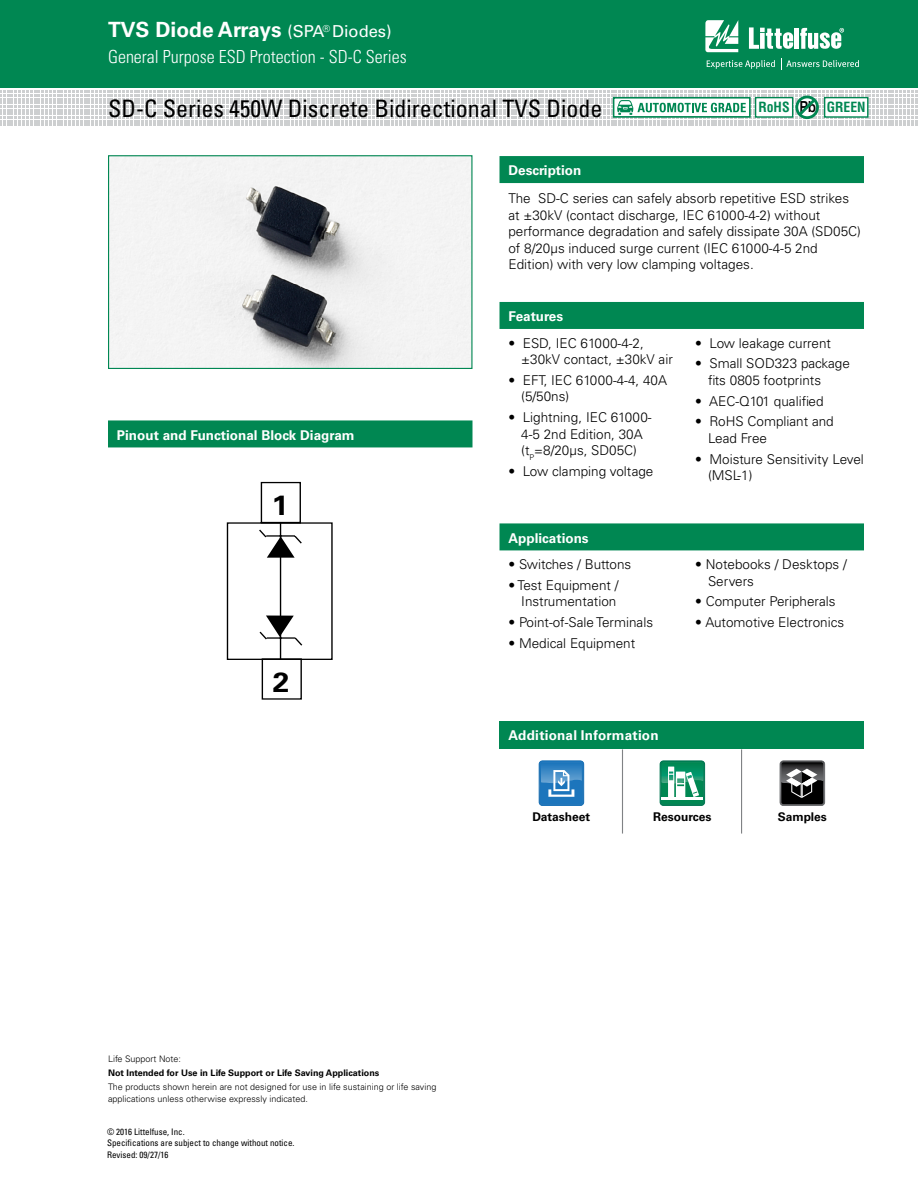
<style>
.page{position:relative;width:918px;height:1188px;background:#fff}
.page>*{position:absolute;margin:0;border:0;box-sizing:border-box;transform-origin:0 0}
.t1{font:700 27.75px "Univers LT Std";color:#000;scale:1.07 1}
.t2{font:condensed 24px "Univers LT Std";color:#000}
.t3{font:700 21px "Univers LT Std";color:#fff}
.t4{font:300 condensed 18px "Univers LT Std";color:#fff}
.t5{font:700 condensed 13.65px "Helvetica LT Std";color:#008752}
.t6{font:300 13.5px/16.5px "Univers LT Std";color:#000}
.t7{font:700 13.5px "Univers LT Std";color:#fff}
.t8{font:700 12px "Univers LT Std";color:#000}
.t9{font:300 9px/12px "Univers LT Std";color:#000}
.t10{font:condensed 9px/10.8px "Univers LT Std";color:#000}
.t11{font:700 9px "Univers LT Std";color:#000}
.s1{font-weight:400;font-size:16.5px}
.s2{font-family:"Univers LT Std";font-stretch:expanded;font-size:15.15px;color:#000}
</style>
<div class="page">
<div style="left:0;top:0;width:918px;height:88px;background:#008752"></div>
<svg style="left:705px;top:20px;width:33px;height:32px"></svg>
<hr style="left:795px;top:28px;width:4px;height:21px;background:#fff">
<svg style="left:800px;top:28px;width:44px;height:21px"></svg>
<svg style="left:749px;top:27px;width:44px;height:22px"></svg>
<svg style="left:707px;top:60px;width:68px;height:9px"></svg>
<svg style="left:781px;top:58px;width:78px;height:12px"></svg>
<div style="left:500px;top:156px;width:364px;height:27px;background:#008752"></div>
<div style="left:500px;top:523px;width:364px;height:27px;background:#008752"></div>
<div style="left:500px;top:302px;width:364px;height:27px;background:#008752"></div>
<div style="left:108px;top:420px;width:364px;height:27px;background:#008752"></div>
<img style="left:110px;top:157px;width:360px;height:210px">
<div style="left:108px;top:155px;width:364px;height:214px;border:1px solid #008752"></div>
<div style="left:262px;top:658px;width:40px;height:42px;border:1px solid #000"></div>
<svg style="left:227px;top:482px;width:106px;height:179px"></svg>
<svg style="left:0;top:91px;width:917px;height:35px"></svg>
<div style="left:500px;top:722px;width:364px;height:27px;background:#008752"></div>
<svg style="left:538px;top:760px;width:46px;height:46px;background:#488fc8"></svg>
<svg style="left:779px;top:760px;width:46px;height:46px;background:#4d4d4e"></svg>
<hr style="left:741px;top:749px;width:1px;height:85px;background:#808285">
<hr style="left:622px;top:749px;width:1px;height:85px;background:#808285">
<svg style="left:659px;top:760px;width:46px;height:46px"></svg>
<hr style="left:662px;top:797px;width:41px;height:3px;background:#fff">
<h3 class="t3" style="left:108px;top:17px;width:285px">TVS Diode Arrays <span class="s1">(SPA</span><sup>®</sup> <span class="s1">Diodes)</span></h3>
<h3 class="t4" style="left:108px;top:45px;width:300px">General Purpose ESD Protection - SD-C Series</h3>
<h2 class="t2" style="left:108px;top:93px;width:496px">SD-C Series 450W Discrete Bidirectional TVS Diode</h2>
<p class="t7" style="left:508px;top:163px;width:74px">Description</p>
<p class="t5" style="left:758px;top:98px;width:109px">RoHS <span class="s2">Pb</span> GREEN</p>
<p class="t7" style="left:117px;top:427px;width:239px">Pinout and Functional Block Diagram</p>
<h1 class="t1" style="left:272px;top:489px;width:17px">1</h1>
<h1 class="t1" style="left:273px;top:666px;width:17px">2</h1>
<p class="t6" style="left:508px;top:190px;width:354px">The SD-C series can safely absorb repetitive ESD strikes at ±30kV (contact discharge, IEC 61000-4-2) without performance degradation and safely dissipate 30A (SD05C) of 8/20μs induced surge current (IEC 61000-4-5 2nd Edition) with very low clamping voltages.</p>
<p class="t7" style="left:508px;top:308px;width:56px">Features</p>
<p class="t6" style="left:521px;top:335px;width:153px;text-indent:-13px">• ESD, IEC 61000-4-2, ±30kV contact, ±30kV air</p>
<p class="t6" style="left:521px;top:372px;width:147px;text-indent:-13px">• EFT, IEC 61000-4-4, 40A (5/50ns)</p>
<p class="t6" style="left:508px;top:409px;width:145px;text-align:center">• Lightning, IEC 61000-<br>4-5 2nd Edition, 30A (t<sub>P</sub>=8/20μs, SD05C)</p>
<p class="t6" style="left:509px;top:463px;width:147px">• Low clamping voltage</p>
<p class="t6" style="left:695px;top:335px;width:137px">• Low leakage current</p>
<p class="t6" style="left:708px;top:355px;width:143px;text-indent:-13px">• Small SOD323 package fits 0805 footprints</p>
<p class="t6" style="left:695px;top:393px;width:130px">• AEC-Q101 qualified</p>
<p class="t6" style="left:708px;top:413px;width:127px;text-indent:-13px">• RoHS Compliant and<br>Lead Free</p>
<p class="t6" style="left:708px;top:451px;width:157px;text-indent:-13px">• Moisture Sensitivity Level (MSL-1)</p>
<p class="t7" style="left:508px;top:530px;width:82px">Applications</p>
<p class="t6" style="left:509px;top:556px;width:124px">• Switches / Buttons</p>
<p class="t6" style="left:509px;top:577px;width:112px;text-align:right">• Test Equipment /<br>Instrumentation</p>
<p class="t6" style="left:509px;top:614px;width:146px">• Point-of-Sale Terminals</p>
<p class="t6" style="left:509px;top:635px;width:128px">• Medical Equipment</p>
<p class="t7" style="left:508px;top:728px;width:152px">Additional Information</p>
<p class="t6" style="left:708px;top:556px;width:140px;text-indent:-13px">• Notebooks / Desktops /<br>Servers</p>
<p class="t6" style="left:695px;top:593px;width:142px">• Computer Peripherals</p>
<p class="t6" style="left:695px;top:614px;width:151px">• Automotive Electronics</p>
<p class="t8" style="left:533px;top:810px;width:59px">Datasheet</p>
<p class="t8" style="left:653px;top:810px;width:60px">Resources</p>
<p class="t8" style="left:778px;top:809px;width:51px">Samples</p>
<p class="t9" style="left:108px;top:1053px;width:75px">Life Support Note:</p>
<p class="t11" style="left:108px;top:1068px;width:273px">Not Intended for Use in Life Support or Life Saving Applications</p>
<p class="t9" style="left:108px;top:1081px;width:330px">The products shown herein are not designed for use in life sustaining or life saving applications unless otherwise expressly indicated.</p>
<p class="t10" style="left:107px;top:1126px;width:189px">© 2016 Littelfuse, Inc.<br>Specifications are subject to change without notice.</p>
<p class="t10" style="left:107px;top:1149px;width:63px">Revised: 09/27/16</p>
</div>
